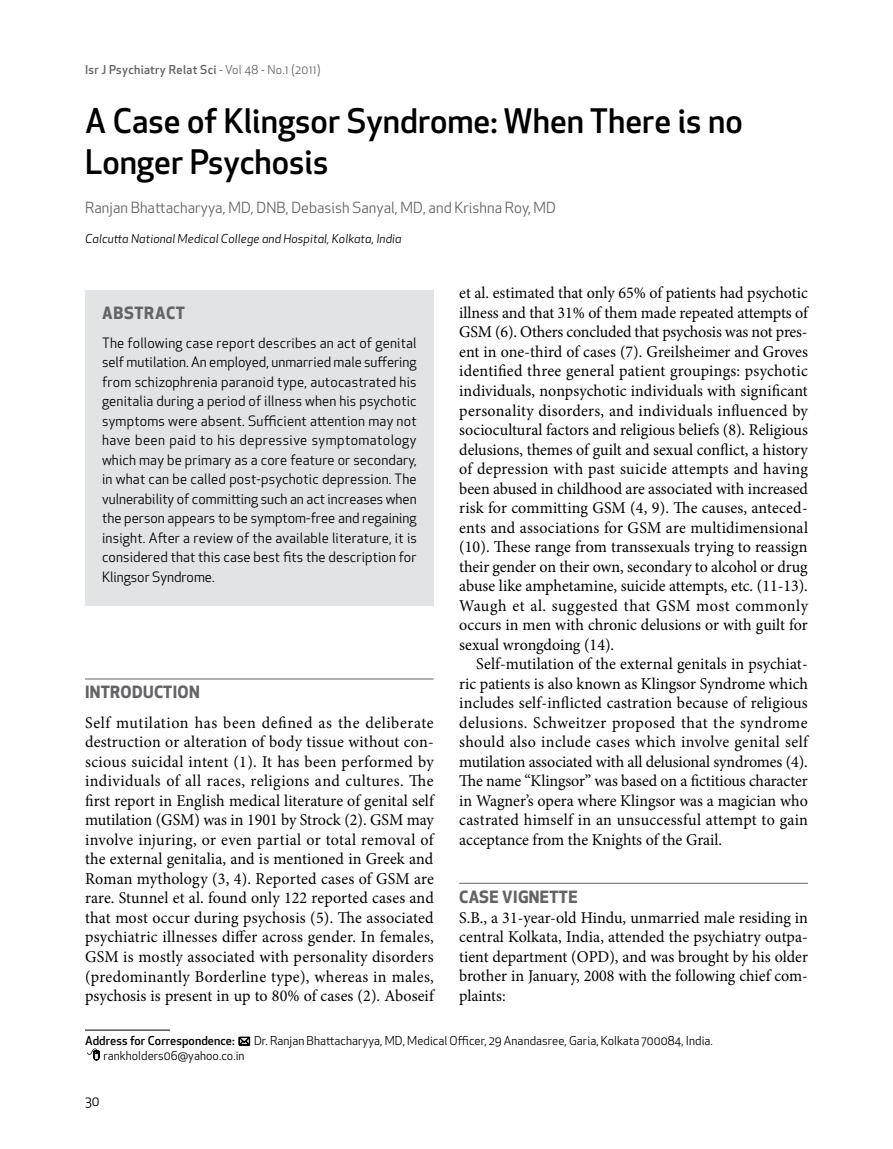
<style>
.page{position:relative;width:893px;height:1149px;background:#fff}
.page>*{position:absolute;margin:0;border:0;box-sizing:border-box;transform-origin:0 0}
.t1{font:500 33px/40.5px "Apex New";color:#000}
.t2{font:16.5px/19.5px "Minion Pro";color:#000;text-align:justify}
.t3{font:700 16.5px "Apex New";letter-spacing:.02em;color:#636467}
.t4{font:700 16.5px "Apex New";letter-spacing:.05em;color:#636467}
.t5{font:15px "Apex New";letter-spacing:.005em;color:#636467}
.t6{font:13.95px/19.5px "Apex New";letter-spacing:.01em;color:#000;text-align:justify}
.t7{font:13.5px "Apex New";color:#000}
.t8{font:12px "Apex New";letter-spacing:.005em;color:#000}
.t9{font:italic 12px "Apex New";letter-spacing:.01em;color:#000}
.t10{font:500 12px "Apex New";letter-spacing:.025em;color:#636467}
.t11{font:500 12px "Apex New";letter-spacing:.005em;color:#000}
.s1{font-weight:400}
</style>
<div class="page">
<div style="left:85px;top:290px;width:349px;height:315px;background:#e2e3e4"></div>
<hr style="left:85px;top:1029px;width:85px;height:1px;background:#000">
<svg style="left:239px;top:1036px;width:11px;height:8px"></svg>
<svg style="left:87px;top:1048px;width:12px;height:11px"></svg>
<hr style="left:459px;top:882px;width:349px;height:1px;background:#636467">
<hr style="left:85px;top:678px;width:349px;height:1px;background:#636467">
<p class="t10" style="left:85px;top:62px;width:237px">Isr J Psychiatry Relat Sci <span class="s1">- Vol 48 - No.1 (2011)</span></p>
<h1 class="t1" style="left:85px;top:100px;width:659px">A Case of Klingsor Syndrome: When There is no<br>Longer Psychosis</h1>
<p class="t5" style="left:85px;top:198px;width:473px">Ranjan Bhattacharyya, MD, DNB, Debasish Sanyal, MD, and Krishna Roy, MD</p>
<p class="t9" style="left:85px;top:231px;width:318px">Calcutta National Medical College and Hospital, Kolkata, India</p>
<p class="t4" style="left:102px;top:301px;width:84px">ABSTRACT</p>
<p class="t6" style="left:102px;top:332px;width:316px">The following case report describes an act of genital self mutilation. An employed, unmarried male suffering from schizophrenia paranoid type, autocastrated his genitalia during a period of illness when his psychotic symptoms were absent. Sufficient attention may not have been paid to his depressive symptomatology which may be primary as a core feature or secondary, in what can be called post-psychotic depression. The vulnerability of committing such an act increases when the person appears to be symptom-free and regaining insight. After a review of the available literature, it is considered that this case best fits the description for Klingsor Syndrome.</p>
<p class="t3" style="left:85px;top:680px;width:116px">INTRODUCTION</p>
<p class="t2" style="left:85px;top:712px;width:350px">Self mutilation has been defined as the deliberate destruction or alteration of body tissue without con&shy;scious suicidal intent (1). It has been performed by individuals of all races, religions and cultures. The first report in English medical literature of genital self mutilation (GSM) was in 1901 by Strock (2). GSM may involve injuring, or even partial or total removal of the external genitalia, and is mentioned in Greek and Roman mythology (3, 4). Reported cases of GSM are rare. Stunnel et al. found only 122 reported cases and that most occur during psychosis (5). The associated psychiatric illnesses differ across gender. In females, GSM is mostly associated with personality disorders (predominantly Borderline type), whereas in males, psychosis is present in up to 80% of cases (2). Aboseif</p>
<p class="t2" style="left:459px;top:283px;width:350px">et al. estimated that only 65% of patients had psychotic illness and that 31% of them made repeated attempts of GSM (6). Others concluded that psychosis was not pres&shy;ent in one-third of cases (7). Greilsheimer and Groves identified three general patient groupings: psychotic individuals, nonpsychotic individuals with significant personality disorders, and individuals influenced by sociocultural factors and religious beliefs (8). Religious delusions, themes of guilt and sexual conflict, a history of depression with past suicide attempts and having been abused in childhood are associated with increased risk for committing GSM (4, 9). The causes, anteced&shy;ents and associations for GSM are multidimensional (10). These range from transsexuals trying to reassign their gender on their own, secondary to alcohol or drug abuse like amphetamine, suicide attempts, etc. (11-13).<br>Waugh et al. suggested that GSM most commonly occurs in men with chronic delusions or with guilt for sexual wrongdoing (14).</p>
<p class="t2" style="left:459px;top:654px;width:350px;text-indent:17px">Self-mutilation of the external genitals in psychiat&shy;ric patients is also known as Klingsor Syndrome which includes self-inflicted castration because of religious delusions. Schweitzer proposed that the syndrome should also include cases which involve genital self mutilation associated with all delusional syndromes (4).<br>The name “Klingsor” was based on a fictitious character in Wagner’s opera where Klingsor was a magician who castrated himself in an unsuccessful attempt to gain acceptance from the Knights of the Grail.</p>
<p class="t3" style="left:459px;top:884px;width:120px">CASE VIGNETTE</p>
<p class="t2" style="left:459px;top:907px;width:350px">S.B., a 31-year-old Hindu, unmarried male residing in central Kolkata, India, attended the psychiatry outpa&shy;tient department (OPD), and was brought by his older brother in January, 2008 with the following chief com&shy;plaints:</p>
<p class="t11" style="left:85px;top:1032px;width:151px">Address for Correspondence:</p>
<p class="t8" style="left:254px;top:1032px;width:460px">Dr. Ranjan Bhattacharyya, MD, Medical Officer, 29 Anandasree, Garia, Kolkata 700084, India.</p>
<p class="t8" style="left:104px;top:1047px;width:143px">rankholders06@yahoo.co.in</p>
<p class="t7" style="left:85px;top:1092px;width:16px">30</p>
</div>
